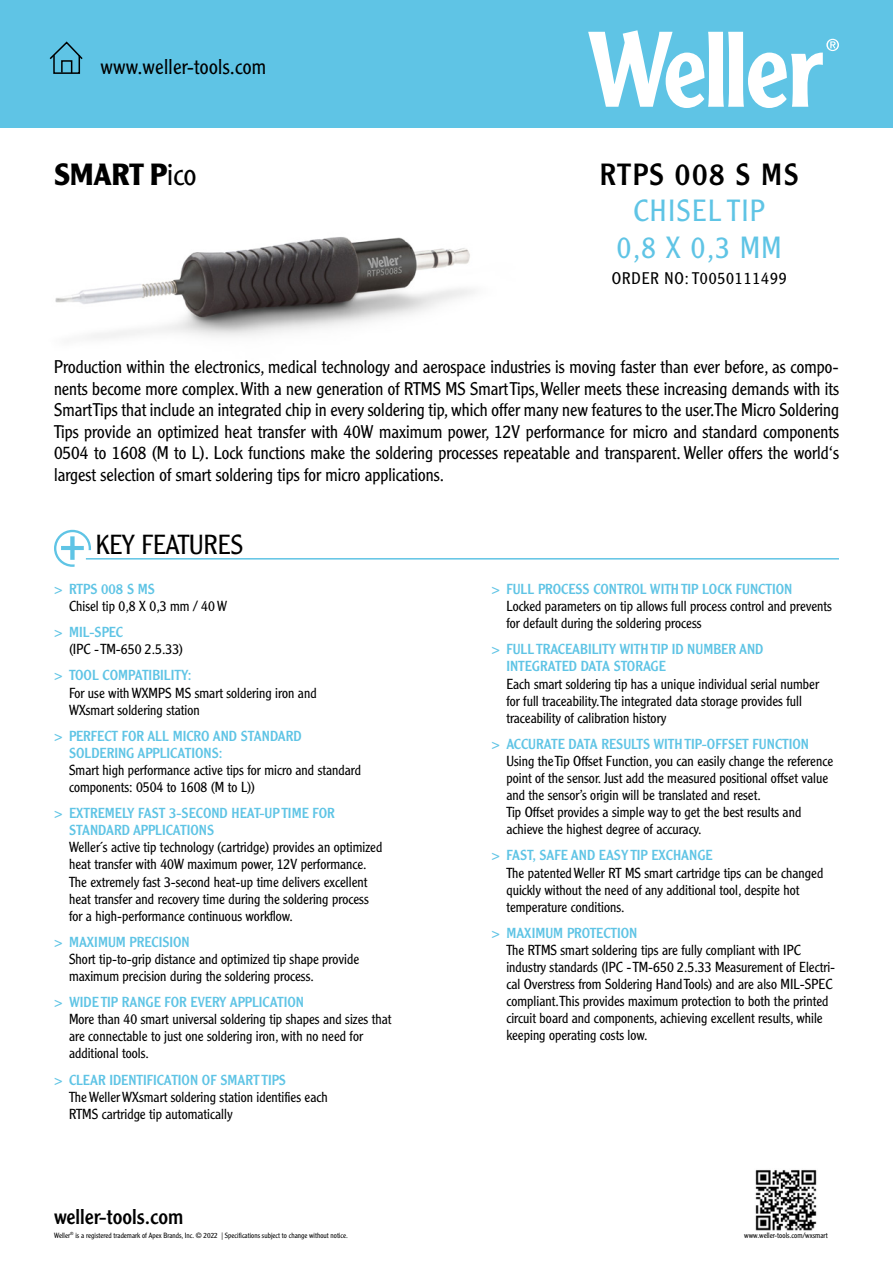
<style>
.page{position:relative;width:893px;height:1263px;background:#fff}
.page>*{position:absolute;margin:0;border:0;box-sizing:border-box;transform-origin:0 0}
.t1{font:300 30px/37.3px "Clearface Gothic LT Std";letter-spacing:.05em;color:#5fc4e5;text-align:center}
.t2{font:30px "Clearface Gothic LT Std";letter-spacing:.05em;color:#000}
.t3{font:700 30px "Clearface Gothic LT Std";color:#000}
.t4{font:300 27px "Clearface Gothic LT Std";color:#000}
.t5{font:300 21px "Clearface Gothic LT Std";letter-spacing:.01em;color:#000}
.t6{font:21px "Clearface Gothic LT Std";color:#000}
.t7{font:300 18px/21.6px "Clearface Gothic LT Std";color:#000;text-align:justify}
.t8{font:300 16.5px "Clearface Gothic LT Std";letter-spacing:.05em;color:#000}
.t9{font:300 14.25px/17.1px "Clearface Gothic LT Std";color:#000}
.t10{font:14.25px/17.1px "Clearface Gothic LT Std";color:#5fc4e5}
.t11{font:300 7.65px "Clearface Gothic LT Std";color:#000}
.t12{font:300 7.35px "Clearface Gothic LT Std";color:#000}
.s1{font-weight:300}
</style>
<div class="page">
<div style="left:0;top:0;width:893px;height:128px;background:#5fc4e5"></div>
<svg style="left:588px;top:30px;width:251px;height:78px"></svg>
<svg style="left:49px;top:41px;width:34px;height:33px"></svg>
<svg style="left:54px;top:530px;width:37px;height:37px"></svg>
<hr style="left:86px;top:558px;width:753px;height:1px;background:#5fc4e5">
<img style="left:755px;top:1170px;width:62px;height:61px">
<img style="left:55px;top:237px;width:419px;height:102px">
<h3 class="t5" style="left:101px;top:54px;width:167px">www.weller-tools.com</h3>
<h1 class="t3" style="left:54px;top:157px;width:144px">SMART P<span class="s1">ico</span></h1>
<h1 class="t2" style="left:600px;top:155px;width:201px">RTPS 008 S MS</h1>
<h1 class="t1" style="left:617px;top:192px;width:166px">CHISEL TIP<br>0,8 X 0,3 MM</h1>
<p class="t8" style="left:612px;top:268px;width:176px">ORDER NO: T0050111499</p>
<p class="t7" style="left:54px;top:356px;width:786px">Production within the electronics, medical technology and aerospace industries is moving faster than ever before, as compo&shy;nents become more complex. With a new generation of RTMS MS Smart Tips, Weller meets these increasing demands with its Smart Tips that include an integrated chip in every soldering tip, which offer many new features to the user. The Micro Soldering Tips provide an optimized heat transfer with 40W maximum power, 12V performance for micro and standard components 0504 to 1608 (M to L). Lock functions make the soldering processes repeatable and transparent. Weller offers the world‘s largest selection of smart soldering tips for micro applications.</p>
<h2 class="t4" style="left:96px;top:529px;width:149px">KEY FEATURES</h2>
<p class="t10" style="left:54px;top:580px;width:102px">&gt; RTPS 008 S MS</p>
<p class="t9" style="left:69px;top:597px;width:160px">Chisel tip 0,8 X 0,3 mm / 40 W</p>
<p class="t10" style="left:54px;top:623px;width:71px">&gt; MIL-SPEC</p>
<p class="t9" style="left:69px;top:641px;width:116px">(IPC - TM-650 2.5.33)</p>
<p class="t10" style="left:54px;top:667px;width:139px">&gt; TOOL COMPATIBILITY:</p>
<p class="t9" style="left:69px;top:684px;width:249px">For use with WXMPS MS smart soldering iron and<br>WXsmart soldering station</p>
<p class="t10" style="left:69px;top:727px;width:234px;text-indent:-15px">&gt; PERFECT FOR ALL MICRO AND STANDARD<br>SOLDERING APPLICATIONS:</p>
<p class="t9" style="left:69px;top:761px;width:294px">Smart high performance active tips for micro and standard components: 0504 to 1608 (M to L))</p>
<p class="t10" style="left:69px;top:804px;width:267px;text-indent:-15px">&gt; EXTREMELY FAST 3-SECOND HEAT-UP TIME FOR<br>STANDARD APPLICATIONS</p>
<p class="t9" style="left:69px;top:839px;width:315px">Weller´s active tip technology (cartridge) provides an optimized heat transfer with 40W maximum power, 12V performance.<br>The extremely fast 3-second heat-up time delivers excellent heat transfer and recovery time during the soldering process for a high-performance continuous workflow.</p>
<p class="t10" style="left:54px;top:933px;width:137px">&gt; MAXIMUM PRECISION</p>
<p class="t9" style="left:69px;top:950px;width:292px">Short tip-to-grip distance and optimized tip shape provide maximum precision during the soldering process.</p>
<p class="t10" style="left:54px;top:993px;width:251px">&gt; WIDE TIP RANGE FOR EVERY APPLICATION</p>
<p class="t9" style="left:69px;top:1011px;width:324px">More than 40 smart universal soldering tip shapes and sizes that are connectable to just one soldering iron, with no need for additional tools.</p>
<p class="t10" style="left:54px;top:1071px;width:234px">&gt; CLEAR IDENTIFICATION OF SMART TIPS</p>
<p class="t9" style="left:69px;top:1088px;width:260px">The Weller WXsmart soldering station identifies each<br>RTMS cartridge tip automatically</p>
<h3 class="t6" style="left:54px;top:1203px;width:131px">weller-tools.com</h3>
<p class="t12" style="left:54px;top:1230px;width:295px">Weller<sup>®</sup> is a registered trademark of Apex Brands, Inc. © 2022 | Specifications subject to change without notice.</p>
<p class="t10" style="left:491px;top:580px;width:302px">&gt; FULL PROCESS CONTROL WITH TIP LOCK FUNCTION</p>
<p class="t9" style="left:506px;top:597px;width:327px">Locked parameters on tip allows full process control and prevents for default during the soldering process</p>
<p class="t10" style="left:506px;top:640px;width:259px;text-indent:-15px">&gt; FULL TRACEABILITY WITH TIP ID NUMBER AND<br>INTEGRATED DATA STORAGE</p>
<p class="t9" style="left:506px;top:675px;width:314px">Each smart soldering tip has a unique individual serial number for full traceability. The integrated data storage provides full traceability of calibration history</p>
<p class="t10" style="left:491px;top:735px;width:319px">&gt; ACCURATE DATA RESULTS WITH TIP-OFFSET FUNCTION</p>
<p class="t9" style="left:506px;top:752px;width:328px">Using the Tip Offset Function, you can easily change the reference point of the sensor. Just add the measured positional offset value and the sensor’s origin will be translated and reset.<br>Tip Offset provides a simple way to get the best results and achieve the highest degree of accuracy.</p>
<p class="t10" style="left:491px;top:847px;width:223px">&gt; FAST, SAFE AND EASY TIP EXCHANGE</p>
<p class="t9" style="left:506px;top:864px;width:319px">The patented Weller RT MS smart cartridge tips can be changed quickly without the need of any additional tool, despite hot temperature conditions.</p>
<p class="t10" style="left:491px;top:924px;width:148px">&gt; MAXIMUM PROTECTION</p>
<p class="t9" style="left:506px;top:941px;width:330px">The RTMS smart soldering tips are fully compliant with IPC industry standards (IPC - TM-650 2.5.33 Measurement of Electri&shy;cal Overstress from Soldering Hand Tools) and are also MIL-SPEC compliant. This provides maximum protection to both the printed circuit board and components, achieving excellent results, while keeping operating costs low.</p>
<p class="t11" style="left:744px;top:1230px;width:85px">www.weller-tools.com/wxsmart</p>
</div>
